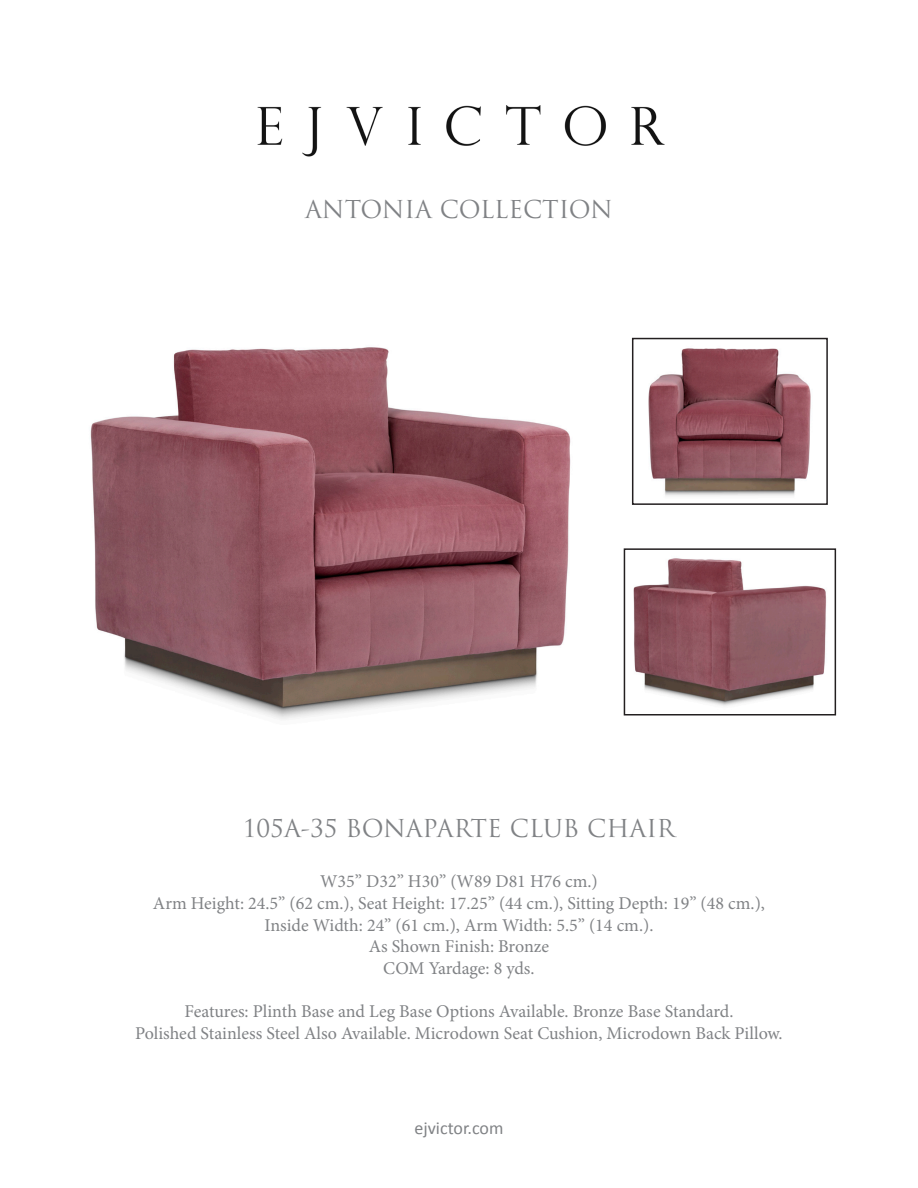
<style>
.page{position:relative;width:918px;height:1188px;background:#fff}
.page>*{position:absolute;margin:0;border:0;box-sizing:border-box;transform-origin:0 0}
.t1{font:24px "Trajan Pro";color:#808285}
.t2{font:18px "Minion Pro";color:#808285}
.t3{font:18px "Calibri";color:#808285}
</style>
<div class="page">
<img style="left:257px;top:105px;width:408px;height:52px">
<img style="left:90px;top:347px;width:481px;height:373px">
<img style="left:648px;top:348px;width:163px;height:148px">
<div style="left:632px;top:338px;width:196px;height:167px;border:2px solid #231f20"></div>
<img style="left:633px;top:558px;width:194px;height:148px">
<div style="left:624px;top:548px;width:212px;height:168px;border:2px solid #231f20"></div>
<h1 class="t1" style="left:305px;top:194px;width:309px">ANTONIA COLLECTION</h1>
<p class="t1" style="left:243px;top:813px;width:434px">105A-35 BONAPARTE CLUB CHAIR</p>
<p class="t2" style="left:320px;top:870px;width:279px">W35” D32” H30” (W89 D81 H76 cm.)</p>
<p class="t2" style="left:153px;top:891px;width:614px">Arm Height: 24.5” (62 cm.), Seat Height: 17.25” (44 cm.), Sitting Depth: 19” (48 cm.),</p>
<p class="t2" style="left:265px;top:913px;width:390px">Inside Width: 24” (61 cm.), Arm Width: 5.5” (14 cm.).</p>
<p class="t2" style="left:369px;top:934px;width:182px">As Shown Finish: Bronze</p>
<p class="t2" style="left:383px;top:956px;width:153px">COM Yardage: 8 yds.</p>
<p class="t2" style="left:185px;top:999px;width:550px">Features: Plinth Base and Leg Base Options Available. Bronze Base Standard.</p>
<p class="t2" style="left:135px;top:1021px;width:649px">Polished Stainless Steel Also Available. Microdown Seat Cushion, Microdown Back Pillow.</p>
<p class="t3" style="left:415px;top:1117px;width:90px">ejvictor.com</p>
</div>
